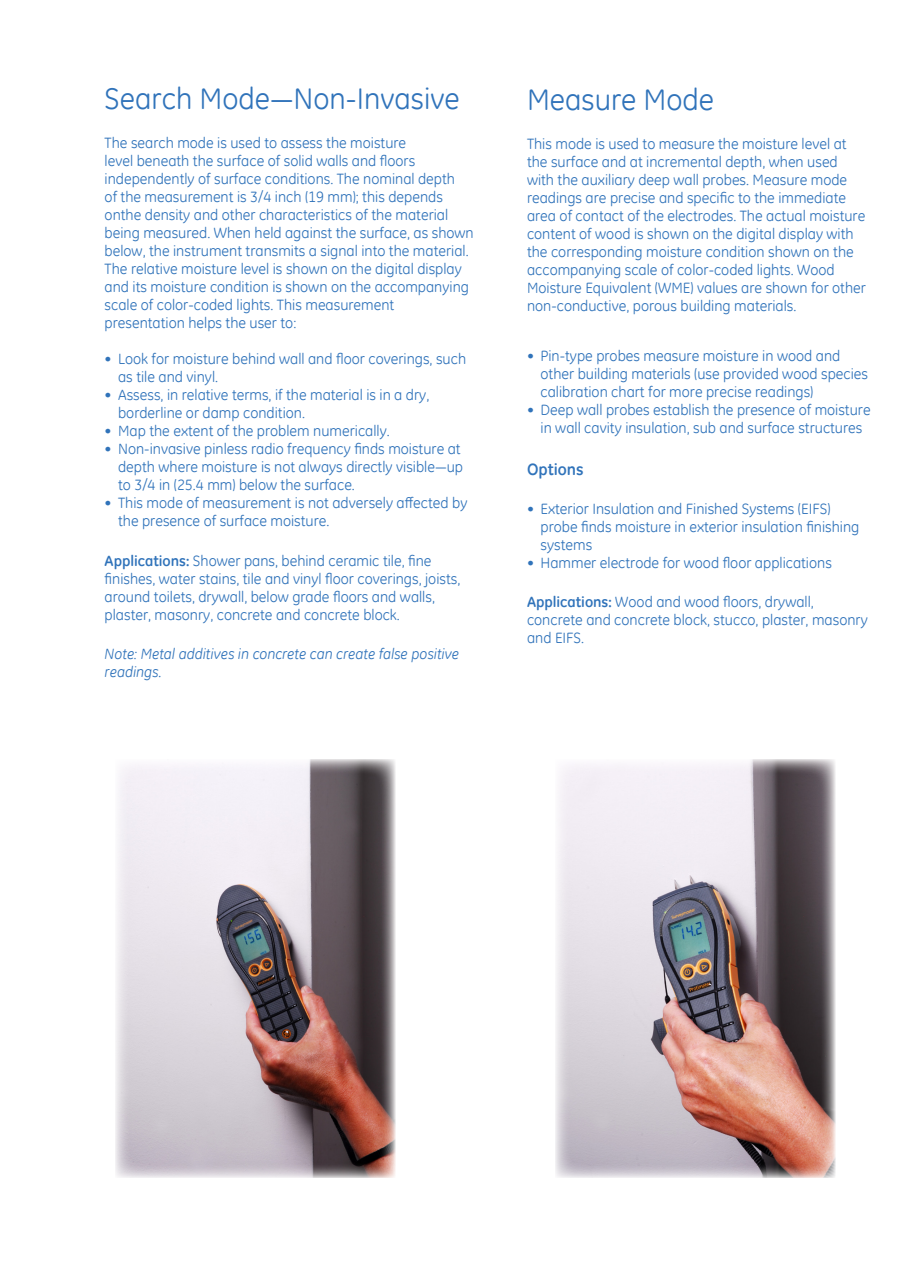
<style>
.page{position:relative;width:918px;height:1264px;background:#fff}
.page>*{position:absolute;margin:0;border:0;box-sizing:border-box;transform-origin:0 0}
.Main_head{font:30px "GE Inspira";color:#3073ba}
.Sub-head_11pt_Bold{font:700 16.5px "GE Inspira";color:#3073ba}
.Body_Text_Space_Abov{font:15px/18px "GE Inspira";color:#3073ba}
.Body_Text_Space_Abov-2{font:italic 15px/18px "GE Inspira";color:#3073ba}
.s1{font-weight:700}
</style>
<div class="page">
<img style="left:115px;top:759px;width:280px;height:418px">
<img style="left:555px;top:759px;width:280px;height:418px">
<p class="Main_head" style="left:105px;top:79px;width:357px">Search Mode—Non-Invasive</p>
<p class="Body_Text_Space_Abov" style="left:105px;top:134px;width:371px">The search mode is used to assess the moisture<br>level beneath the surface of solid walls and floors independently of surface conditions. The nominal depth<br>of the measurement is 3/4 inch (19 mm); this depends onthe density and other characteristics of the material being measured. When held against the surface, as shown below, the instrument transmits a signal into the material.<br>The relative moisture level is shown on the digital display and its moisture condition is shown on the accompanying scale of color-coded lights. This measurement presentation helps the user to:</p>
<p class="Body_Text_Space_Abov" style="left:118px;top:350px;width:350px;text-indent:-14px">• Look for moisture behind wall and floor coverings, such as tile and vinyl.</p>
<p class="Body_Text_Space_Abov" style="left:118px;top:386px;width:313px;text-indent:-14px">• Assess, in relative terms, if the material is in a dry, borderline or damp condition.</p>
<p class="Body_Text_Space_Abov" style="left:105px;top:422px;width:287px">• Map the extent of the problem numerically.</p>
<p class="Body_Text_Space_Abov" style="left:118px;top:440px;width:346px;text-indent:-14px">• Non-invasive pinless radio frequency finds moisture at depth where moisture is not always directly visible—up to 3/4 in (25.4 mm) below the surface.</p>
<p class="Body_Text_Space_Abov" style="left:118px;top:494px;width:351px;text-indent:-14px">• This mode of measurement is not adversely affected by the presence of surface moisture.</p>
<p class="Body_Text_Space_Abov" style="left:105px;top:551px;width:357px"><span class="s1">Applications:</span> Shower pans, behind ceramic tile, fine finishes, water stains, tile and vinyl floor coverings, joists, around toilets, drywall, below grade floors and walls, plaster, masonry, concrete and concrete block.</p>
<p class="Body_Text_Space_Abov-2" style="left:105px;top:644px;width:356px">Note: Metal additives in concrete can create false positive readings.</p>
<p class="Main_head" style="left:527px;top:80px;width:189px">Measure Mode</p>
<p class="Body_Text_Space_Abov" style="left:527px;top:135px;width:340px">This mode is used to measure the moisture level at the surface and at incremental depth, when used with the auxiliary deep wall probes. Measure mode readings are precise and specific to the immediate area of contact of the electrodes. The actual moisture content of wood is shown on the digital display with the corresponding moisture condition shown on the accompanying scale of color-coded lights. Wood Moisture Equivalent (WME) values are shown for other non-conductive, porous building materials.</p>
<p class="Body_Text_Space_Abov" style="left:541px;top:346px;width:329px;text-indent:-14px">• Pin-type probes measure moisture in wood and other building materials (use provided wood species calibration chart for more precise readings)</p>
<p class="Body_Text_Space_Abov" style="left:527px;top:400px;width:345px;text-align:center">• Deep wall probes establish the presence of moisture in wall cavity insulation, sub and surface structures</p>
<p class="Sub-head_11pt_Bold" style="left:527px;top:459px;width:58px">Options</p>
<p class="Body_Text_Space_Abov" style="left:541px;top:499px;width:320px;text-indent:-14px">• Exterior Insulation and Finished Systems (EIFS) probe finds moisture in exterior insulation finishing systems</p>
<p class="Body_Text_Space_Abov" style="left:527px;top:553px;width:306px">• Hammer electrode for wood floor applications</p>
<p class="Body_Text_Space_Abov" style="left:527px;top:593px;width:342px"><span class="s1">Applications:</span> Wood and wood floors, drywall, concrete and concrete block, stucco, plaster, masonry and EIFS.</p>
</div>
